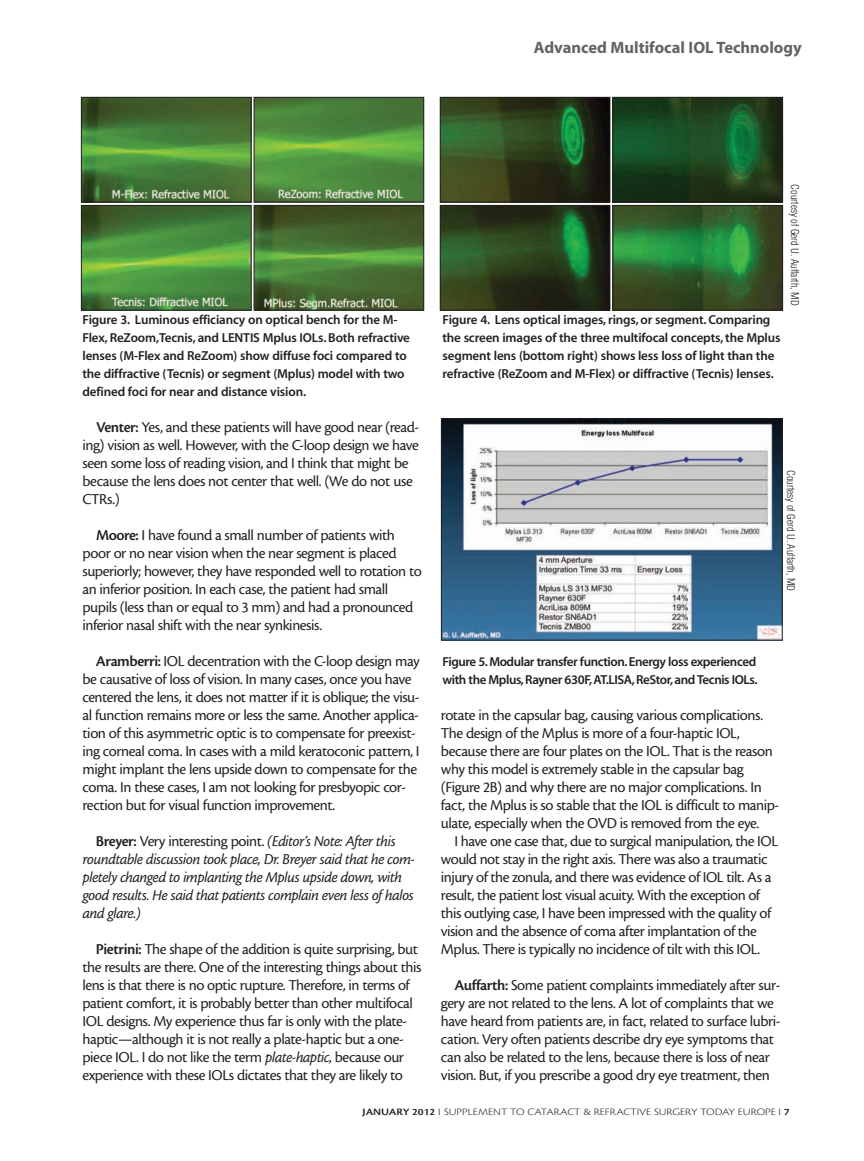
<style>
.page{position:relative;width:864px;height:1161px;background:#fff}
.page>*{position:absolute;margin:0;border:0;box-sizing:border-box;transform-origin:0 0}
.t1{font:16.5px "Myriad MM 700 600";color:#636366}
.t2{font:15.75px/18px "Cronos MM 408 11";letter-spacing:-.03em;color:#231f20}
.t3{font:15.75px/18px "Cronos MM It 408 11";letter-spacing:-.03em;color:#231f20}
.t4{font:13.05px/18px "Myriad MM 565 600";letter-spacing:-.01em;color:#231f20}
.t5{font:13.05px/18px "Myriad MM 565 600";letter-spacing:-.03em;color:#231f20}
.t6{font:300 condensed 10.5px "Helvetica";color:#231f20}
.t7{font:10.2px "Cronos MM 250 11";color:#231f20;scale:1.18 1}
.s1{font-family:"Cronos MM 574 11"}
.s2{font-family:"Cronos MM 408 11"}
.s3{font-family:"Cronos MM It 408 11"}
</style>
<div class="page">
<img style="left:83px;top:99px;width:166px;height:101px">
<div style="left:81px;top:97px;width:170px;height:105px;border:1px solid #231f20"></div>
<img style="left:256px;top:99px;width:166px;height:101px">
<div style="left:254px;top:97px;width:170px;height:105px;border:1px solid #231f20"></div>
<img style="left:83px;top:207px;width:166px;height:101px">
<div style="left:81px;top:205px;width:170px;height:105px;border:1px solid #231f20"></div>
<img style="left:256px;top:207px;width:166px;height:101px">
<div style="left:254px;top:205px;width:170px;height:105px;border:1px solid #231f20"></div>
<img style="left:442px;top:99px;width:166px;height:101px">
<div style="left:440px;top:97px;width:170px;height:105px;border:1px solid #231f20"></div>
<img style="left:615px;top:99px;width:166px;height:101px">
<div style="left:613px;top:97px;width:170px;height:105px;border:1px solid #231f20"></div>
<img style="left:442px;top:207px;width:166px;height:101px">
<div style="left:440px;top:205px;width:170px;height:105px;border:1px solid #231f20"></div>
<img style="left:615px;top:207px;width:166px;height:101px">
<div style="left:613px;top:205px;width:170px;height:105px;border:1px solid #231f20"></div>
<img style="left:443px;top:420px;width:338px;height:218px">
<div style="left:441px;top:418px;width:342px;height:222px;border:1px solid #231f20"></div>
<p class="t1" style="left:534px;top:41px;width:269px">Advanced Multifocal IOL Technology</p>
<p class="t4" style="left:82px;top:312px;width:329px">Figure 3. Luminous efficiancy on optical bench for the M-Flex, ReZoom,Tecnis, and LENTIS Mplus IOLs. Both refractive lenses (M-Flex and ReZoom) show diffuse foci compared to the diffractive (Tecnis) or segment (Mplus) model with two defined foci for near and distance vision.</p>
<p class="t4" style="left:442px;top:312px;width:340px">Figure 4. Lens optical images, rings, or segment. Comparing the screen images of the three multifocal concepts, the Mplus segment lens (bottom right) shows less loss of light than the refractive (ReZoom and M-Flex) or diffractive (Tecnis) lenses.</p>
<p class="t6" style="left:799px;top:184px;width:123px;rotate:90deg">Courtesy of Gerd U. Auffarth, MD</p>
<p class="t2" style="left:83px;top:419px;width:338px;text-indent:13px"><span class="s1">Venter:</span> Yes, and these patients will have good near (read&shy;ing) vision as well. However, with the C-loop design we have seen some loss of reading vision, and I think that might be because the lens does not center that well. (We do not use CTRs.)</p>
<p class="t2" style="left:82px;top:527px;width:341px;text-indent:14px"><span class="s1">Moore:</span> I have found a small number of patients with poor or no near vision when the near segment is placed superiorly; however, they have responded well to rotation to an inferior position. In each case, the patient had small pupils (less than or equal to 3 mm) and had a pronounced inferior nasal shift with the near synkinesis.</p>
<p class="t2" style="left:82px;top:653px;width:339px;text-indent:13px"><span class="s1">Aramberri:</span> IOL decentration with the C-loop design may be causative of loss of vision. In many cases, once you have centered the lens, it does not matter if it is oblique; the visu&shy;al function remains more or less the same. Another applica&shy;tion of this asymmetric optic is to compensate for preexist&shy;ing corneal coma. In cases with a mild keratoconic pattern, I might implant the lens upside down to compensate for the coma. In these cases, I am not looking for presbyopic cor&shy;rection but for visual function improvement.</p>
<p class="t3" style="left:82px;top:833px;width:334px;text-indent:13px"><span class="s1">Breyer:</span> <span class="s2">Very interesting point.</span> (Editor’s Note: After this roundtable discussion took place, Dr. Breyer said that he com&shy;pletely changed to implanting the Mplus upside down, with good results. He said that patients complain even less of halos and glare.)</p>
<p class="t2" style="left:82px;top:941px;width:341px;text-indent:13px"><span class="s1">Pietrini:</span> The shape of the addition is quite surprising, but the results are there. One of the interesting things about this lens is that there is no optic rupture. Therefore, in terms of patient comfort, it is probably better than other multifocal IOL designs. My experience thus far is only with the plate&shy;haptic—although it is not really a plate-haptic but a one&shy;piece IOL. I do not like the term <span class="s3">plate-haptic</span>, because our experience with these IOLs dictates that they are likely to</p>
<p class="t6" style="left:795px;top:470px;width:123px;rotate:90deg">Courtesy of Gerd U. Auffarth, MD</p>
<p class="t5" style="left:442px;top:654px;width:317px">Figure 5.Modular transfer function.Energy loss experienced with the Mplus,Rayner 630F,AT.LISA,ReStor,and Tecnis IOLs.</p>
<p class="t2" style="left:441px;top:707px;width:340px">rotate in the capsular bag, causing various complications.<br>The design of the Mplus is more of a four-haptic IOL, because there are four plates on the IOL. That is the reason why this model is extremely stable in the capsular bag (Figure 2B) and why there are no major complications. In fact, the Mplus is so stable that the IOL is difficult to manip&shy;ulate, especially when the OVD is removed from the eye.</p>
<p class="t2" style="left:441px;top:833px;width:339px;text-indent:13px">I have one case that, due to surgical manipulation, the IOL would not stay in the right axis. There was also a traumatic injury of the zonula, and there was evidence of IOL tilt. As a result, the patient lost visual acuity. With the exception of this outlying case, I have been impressed with the quality of vision and the absence of coma after implantation of the Mplus. There is typically no incidence of tilt with this IOL.</p>
<p class="t2" style="left:441px;top:977px;width:341px;text-indent:13px"><span class="s1">Auffarth:</span> Some patient complaints immediately after sur&shy;gery are not related to the lens. A lot of complaints that we have heard from patients are, in fact, related to surface lubri&shy;cation. Very often patients describe dry eye symptoms that can also be related to the lens, because there is loss of near vision. But, if you prescribe a good dry eye treatment, then</p>
<p class="t7" style="left:363px;top:1108px;width:363px"><span class="s1">JANUARY 2012</span> I SUPPLEMENT TO CATARACT &amp; REFRACTIVE SURGERY TODAY EUROPE I <span class="s1">7</span></p>
</div>
